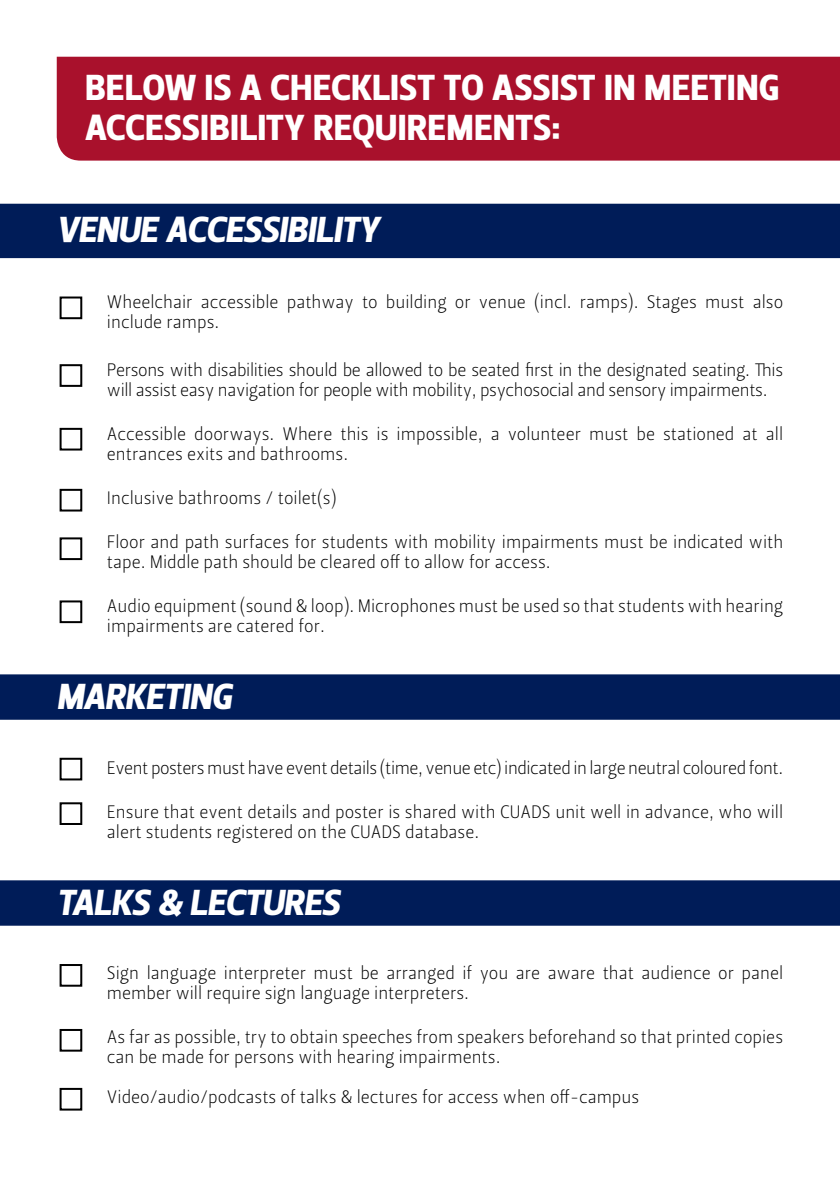
<style>
.page{position:relative;width:840px;height:1191px;background:#fff}
.page>*{position:absolute;margin:0;border:0;box-sizing:border-box;transform-origin:0 0}
.t1{font:36px "Leitura Sans Grot 4";color:#fff}
.t2{font:36px "Leitura Sans Italic 4";color:#fff}
.t3{font:18px/20px "Leitura Sans Grot 1";color:#000}
.t4{font:18px/20px "Leitura Sans Grot 1";letter-spacing:-.02em;color:#000}
.t5{font:18px "Leitura Sans Grot 1";letter-spacing:-.025em;color:#000}
</style>
<div class="page">
<div style="left:0;top:674px;width:839px;height:45px;background:#001c58"></div>
<div style="left:0;top:880px;width:839px;height:45px;background:#001c58"></div>
<div style="left:60px;top:757px;width:22px;height:23px;border:2px solid #000"></div>
<div style="left:60px;top:964px;width:22px;height:22px;border:2px solid #000"></div>
<div style="left:60px;top:802px;width:22px;height:23px;border:2px solid #000"></div>
<div style="left:60px;top:1029px;width:22px;height:22px;border:2px solid #000"></div>
<div style="left:60px;top:1088px;width:22px;height:22px;border:2px solid #000"></div>
<div style="left:0;top:204px;width:839px;height:54px;background:#001c58"></div>
<div style="left:60px;top:296px;width:22px;height:23px;border:2px solid #000"></div>
<div style="left:60px;top:364px;width:22px;height:23px;border:2px solid #000"></div>
<div style="left:60px;top:428px;width:22px;height:22px;border:2px solid #000"></div>
<div style="left:60px;top:489px;width:22px;height:22px;border:2px solid #000"></div>
<div style="left:60px;top:537px;width:22px;height:23px;border:2px solid #000"></div>
<div style="left:60px;top:600px;width:22px;height:23px;border:2px solid #000"></div>
<div style="left:57px;top:57px;width:782px;height:104px;background:#a9112c"></div>
<h1 class="t1" style="left:85px;top:63px;width:204px">BELOW IS ACHECKLIST</h1>
<h1 class="t1" style="left:443px;top:63px;width:67px">TO ASSIST</h1>
<h1 class="t1" style="left:604px;top:63px;width:60px">IN MEETING</h1>
<h1 class="t1" style="left:85px;top:103px;width:18px">ACCESSIBILIT</h1>
<h1 class="t1" style="left:285px;top:103px;width:111px">Y REQUIREMENTS</h1>
<h1 class="t1" style="left:551px;top:103px;width:11px">:</h1>
<h1 class="t2" style="left:57px;top:205px;width:323px">VENUE ACCESSIBILITY</h1>
<p class="t3" style="left:107px;top:292px;width:677px;text-indent:-36px">• Wheelchair accessible pathway to building or venue (incl. ramps). Stages must also include ramps.</p>
<p class="t4" style="left:107px;top:360px;width:677px;text-indent:-36px">• Persons with disabilities should be allowed to be seated first in the designated seating. This will assist easy navigation for people with mobility, psychosocial and sensory impairments.</p>
<p class="t3" style="left:107px;top:424px;width:677px;text-indent:-36px">• Accessible doorways. Where this is impossible, a volunteer must be stationed at all entrances exits and bathrooms.</p>
<p class="t3" style="left:71px;top:488px;width:267px">• Inclusive bathrooms / toilet(s)</p>
<p class="t3" style="left:107px;top:532px;width:677px;text-indent:-36px">• Floor and path surfaces for students with mobility impairments must be indicated with tape. Middle path should be cleared off to allow for access.</p>
<p class="t3" style="left:107px;top:596px;width:677px;text-indent:-36px">• Audio equipment (sound &amp; loop). Microphones must be used so that students with hearing impairments are catered for.</p>
<h1 class="t2" style="left:57px;top:671px;width:176px">MARKETING</h1>
<p class="t5" style="left:71px;top:755px;width:713px">• Event posters must have event details (time, venue etc) indicated in large neutral coloured font.</p>
<p class="t3" style="left:107px;top:801px;width:677px;text-indent:-36px">• Ensure that event details and poster is shared with CUADS unit well in advance, who will alert students registered on the CUADS database.</p>
<h1 class="t2" style="left:57px;top:878px;width:284px">TALKS &amp; LECTURES</h1>
<p class="t3" style="left:107px;top:962px;width:677px;text-indent:-36px">• Sign language interpreter must be arranged if you are aware that audience or panel member will require sign language interpreters.</p>
<p class="t3" style="left:107px;top:1026px;width:677px;text-indent:-36px">• As far as possible, try to obtain speeches from speakers beforehand so that printed copies can be made for persons with hearing impairments.</p>
<p class="t3" style="left:71px;top:1086px;width:569px">• Video/audio/podcasts of talks &amp; lectures for access when off-campus</p>
</div>
